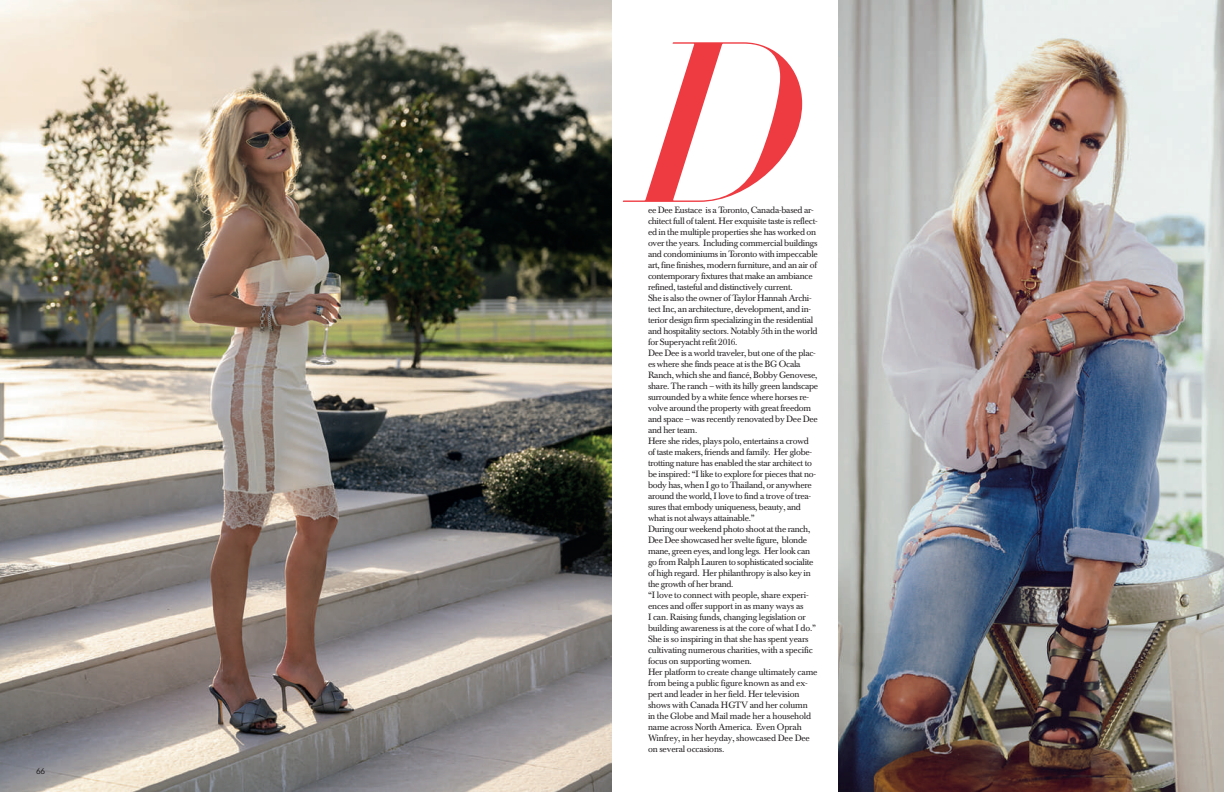
<style>
.page{position:relative;width:1224px;height:792px;background:#fff}
.page>*{position:absolute;margin:0;border:0;box-sizing:border-box;transform-origin:0 0}
.t1{font:225.1px "Didot HTF M64 Medium Ital";color:#ee3a41}
.t2{font:9px/11px "Baskerville BE";letter-spacing:-.025em;color:#231f20}
.t3{font:8px "Lato";color:#231f20}
</style>
<div class="page">
<img style="left:839px;top:0;width:385px;height:792px">
<img style="left:0;top:0;width:612px;height:792px">
<p class="t3" style="left:36px;top:766px;width:11px">66</p>
<h1 class="t1" style="left:636px;top:-21px;width:172px">D</h1>
<p class="t2" style="left:648px;top:204px;width:172px">ee Dee Eustace is a Toronto, Canada-based ar&shy;chitect full of talent. Her exquisite taste is reflect&shy;ed in the multiple properties she has worked on over the years. Including commercial buildings and condominiums in Toronto with impeccable art, fine finishes, modern furniture, and an air of contemporary fixtures that make an ambiance refined, tasteful and distinctively current.<br>She is also the owner of Taylor Hannah Archi&shy;tect Inc, an architecture, development, and in&shy;terior design firm specializing in the residential and hospitality sectors. Notably 5th in the world for Superyacht refit 2016.<br>Dee Dee is a world traveler, but one of the plac&shy;es where she finds peace at is the BG Ocala Ranch, which she and fiancé, Bobby Genovese, share. The ranch – with its hilly green landscape surrounded by a white fence where horses re&shy;volve around the property with great freedom and space – was recently renovated by Dee Dee and her team.<br>Here she rides, plays polo, entertains a crowd of taste makers, friends and family. Her globe&shy;trotting nature has enabled the star architect to be inspired: “I like to explore for pieces that no&shy;body has, when I go to Thailand, or anywhere around the world, I love to find a trove of trea&shy;sures that embody uniqueness, beauty, and what is not always attainable.”<br>During our weekend photo shoot at the ranch, Dee Dee showcased her svelte figure, blonde mane, green eyes, and long legs. Her look can go from Ralph Lauren to sophisticated socialite of high regard. Her philanthropy is also key in the growth of her brand.<br>“I love to connect with people, share experi&shy;ences and offer support in as many ways as<br>I can. Raising funds, changing legislation or building awareness is at the core of what I do.” She is so inspiring in that she has spent years cultivating numerous charities, with a specific focus on supporting women.<br>Her platform to create change ultimately came from being a public figure known as and ex&shy;pert and leader in her field. Her television shows with Canada HGTV and her column<br>in the Globe and Mail made her a household name across North America. Even Oprah Winfrey, in her heyday, showcased Dee Dee on several occasions.</p>
</div>
